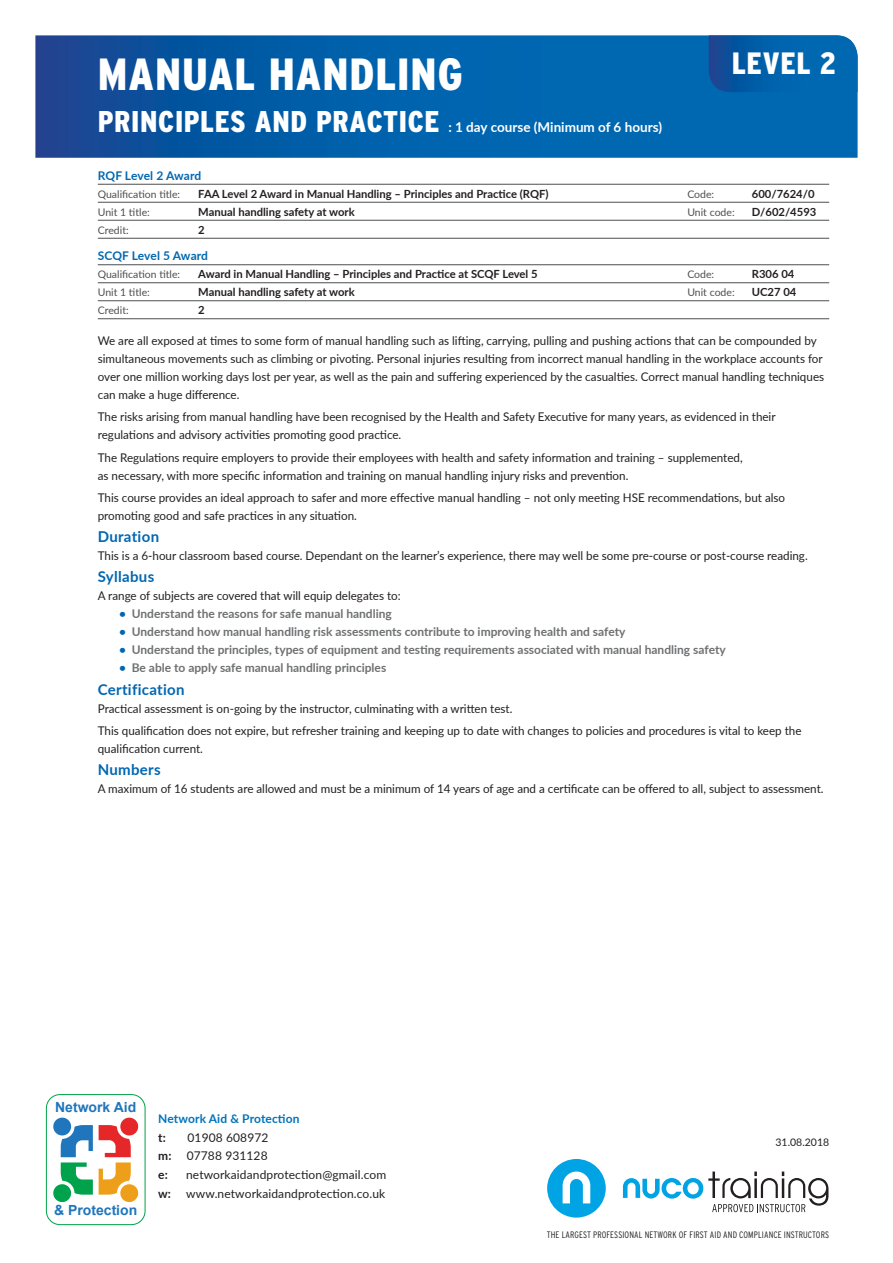
<style>
.page{position:relative;width:893px;height:1263px;background:#fff}
.page>*{position:absolute;margin:0;border:0;box-sizing:border-box;transform-origin:0 0}
.t1{font:900 condensed 45px "Interstate";letter-spacing:.02em;color:#fff}
.t2{font:900 condensed 30.75px "Interstate";letter-spacing:.02em;color:#fff}
.t3{font:900 condensed 30px "Interstate";letter-spacing:.02em;color:#fff}
.t4{font:700 15px "Lato";letter-spacing:.02em;color:#0067b1}
.t5{font:700 13.95px "Arial";color:#1f76bc}
.t6{font:700 13.5px "Lato";color:#fff}
.t7{font:12px/18px "Lato";color:#231f20}
.t8{font:700 12px "Lato";color:#6e7072}
.t9{font:700 12px "Lato";letter-spacing:-.005em;color:#0067b1}
.t10{font:700 12px "Lato";letter-spacing:.01em;color:#0073bc}
.t11{font:700 12px "Lato";color:#231f20}
.t12{font:700 11.25px "Lato";color:#231f20}
.t13{font:10.5px "Lato";color:#4d4e50}
.t14{font:10.5px "Lato";color:#231f20}
.t15{font:300 condensed 9.3px "Interstate";letter-spacing:.01em;color:#231f20}
.s1{color:#0067b1}
</style>
<div class="page">
<svg style="left:35px;top:35px;width:823px;height:123px;background:#055ea8"></svg>
<hr style="left:98px;top:184px;width:731px;height:1px;background:#4d4e50">
<hr style="left:98px;top:202px;width:731px;height:1px;background:#4d4e50">
<hr style="left:98px;top:220px;width:731px;height:1px;background:#4d4e50">
<hr style="left:98px;top:238px;width:731px;height:1px;background:#4d4e50">
<hr style="left:98px;top:264px;width:731px;height:1px;background:#4d4e50">
<hr style="left:98px;top:282px;width:731px;height:1px;background:#4d4e50">
<hr style="left:98px;top:300px;width:731px;height:1px;background:#4d4e50">
<hr style="left:98px;top:318px;width:731px;height:1px;background:#4d4e50">
<svg style="left:709px;top:35px;width:149px;height:57px;background:#0761aa"></svg>
<svg style="left:623px;top:1171px;width:205px;height:41px"></svg>
<svg style="left:547px;top:1159px;width:59px;height:58px"></svg>
<svg style="left:52px;top:1116px;width:21px;height:21px"></svg>
<div style="left:50px;top:1114px;width:24px;height:25px;border:3px solid #fff;border-radius:50%"></div>
<svg style="left:119px;top:1116px;width:21px;height:21px"></svg>
<div style="left:117px;top:1114px;width:25px;height:25px;border:3px solid #fff;border-radius:50%"></div>
<svg style="left:99px;top:1125px;width:32px;height:69px"></svg>
<svg style="left:119px;top:1182px;width:21px;height:22px"></svg>
<div style="left:117px;top:1181px;width:25px;height:24px;border:3px solid #fff;border-radius:50%"></div>
<svg style="left:61px;top:1125px;width:32px;height:69px"></svg>
<div style="left:52px;top:1182px;width:21px;height:22px;background:#00a24b;border-radius:50%"></div>
<div style="left:50px;top:1181px;width:24px;height:24px;border:3px solid #fff;border-radius:50%"></div>
<div style="left:46px;top:1094px;width:100px;height:131px;border:1px solid #00a24b;border-radius:14px"></div>
<h2 class="t2" style="left:732px;top:46px;width:106px">LEVEL 2</h2>
<h1 class="t1" style="left:98px;top:49px;width:366px">MANUAL HANDLING</h1>
<h3 class="t3" style="left:98px;top:105px;width:343px">PRINCIPLES AND PRACTICE</h3>
<p class="t6" style="left:448px;top:117px;width:215px">: 1 day course (Minimum of 6 hours)</p>
<p class="t9" style="left:98px;top:167px;width:105px">RQF Level 2 Award</p>
<p class="t13" style="left:98px;top:186px;width:84px">Qualification title:</p>
<p class="t12" style="left:198px;top:185px;width:352px">FAA Level 2 Award in Manual Handling – Principles and Practice (RQF)</p>
<p class="t13" style="left:687px;top:186px;width:28px">Code:</p>
<p class="t12" style="left:752px;top:185px;width:64px">600/7624/0</p>
<p class="t13" style="left:98px;top:204px;width:54px">Unit 1 title:</p>
<p class="t12" style="left:198px;top:203px;width:158px">Manual handling safety at work</p>
<p class="t13" style="left:687px;top:204px;width:49px">Unit code:</p>
<p class="t12" style="left:752px;top:203px;width:66px">D/602/4593</p>
<p class="t13" style="left:98px;top:222px;width:32px">Credit:</p>
<p class="t12" style="left:198px;top:221px;width:8px">2</p>
<p class="t9" style="left:98px;top:247px;width:112px">SCQF Level 5 Award</p>
<p class="t13" style="left:98px;top:267px;width:84px">Qualification title:</p>
<p class="t12" style="left:198px;top:266px;width:341px">Award in Manual Handling – Principles and Practice at SCQF Level 5</p>
<p class="t13" style="left:687px;top:267px;width:28px">Code:</p>
<p class="t12" style="left:752px;top:266px;width:44px">R306 04</p>
<p class="t13" style="left:98px;top:285px;width:54px">Unit 1 title:</p>
<p class="t12" style="left:198px;top:284px;width:158px">Manual handling safety at work</p>
<p class="t13" style="left:687px;top:285px;width:49px">Unit code:</p>
<p class="t12" style="left:752px;top:284px;width:46px">UC27 04</p>
<p class="t13" style="left:98px;top:303px;width:32px">Credit:</p>
<p class="t12" style="left:198px;top:302px;width:8px">2</p>
<p class="t7" style="left:98px;top:331px;width:728px">We are all exposed at times to some form of manual handling such as lifting, carrying, pulling and pushing actions that can be compounded by simultaneous movements such as climbing or pivoting. Personal injuries resulting from incorrect manual handling in the workplace accounts for over one million working days lost per year, as well as the pain and suffering experienced by the casualties. Correct manual handling techniques can make a huge difference.</p>
<p class="t7" style="left:98px;top:407px;width:679px">The risks arising from manual handling have been recognised by the Health and Safety Executive for many years, as evidenced in their regulations and advisory activities promoting good practice.</p>
<p class="t7" style="left:98px;top:448px;width:646px">The Regulations require employers to provide their employees with health and safety information and training – supplemented, as necessary, with more specific information and training on manual handling injury risks and prevention.</p>
<p class="t7" style="left:98px;top:488px;width:689px">This course provides an ideal approach to safer and more effective manual handling – not only meeting HSE recommendations, but also promoting good and safe practices in any situation.</p>
<p class="t4" style="left:98px;top:526px;width:63px">Duration</p>
<p class="t7" style="left:98px;top:546px;width:711px">This is a 6-hour classroom based course. Dependant on the learner’s experience, there may well be some pre-course or post-course reading.</p>
<p class="t4" style="left:98px;top:566px;width:58px">Syllabus</p>
<p class="t7" style="left:98px;top:586px;width:304px">A range of subjects are covered that will equip delegates to:</p>
<p class="t8" style="left:119px;top:605px;width:274px"><span class="s1">•</span> Understand the reasons for safe manual handling</p>
<p class="t8" style="left:119px;top:623px;width:508px"><span class="s1">•</span> Understand how manual handling risk assessments contribute to improving health and safety</p>
<p class="t8" style="left:119px;top:641px;width:608px"><span class="s1">•</span> Understand the principles, types of equipment and testing requirements associated with manual handling safety</p>
<p class="t8" style="left:119px;top:659px;width:269px"><span class="s1">•</span> Be able to apply safe manual handling principles</p>
<p class="t4" style="left:98px;top:678px;width:88px">Certification</p>
<p class="t7" style="left:98px;top:697px;width:705px;line-height:22.2px">Practical assessment is on-going by the instructor, culminating with a written test.<br>This qualification does not expire, but refresher training and keeping up to date with changes to policies and procedures is vital to keep the</p>
<p class="t7" style="left:98px;top:739px;width:107px">qualification current.</p>
<p class="t4" style="left:98px;top:759px;width:64px">Numbers</p>
<p class="t7" style="left:98px;top:779px;width:727px">A maximum of 16 students are allowed and must be a minimum of 14 years of age and a certificate can be offered to all, subject to assessment.</p>
<p class="t5" style="left:55px;top:1097px;width:83px">Network Aid</p>
<p class="t5" style="left:54px;top:1201px;width:85px">&amp; Protection</p>
<p class="t10" style="left:158px;top:1110px;width:143px">Network Aid &amp; Protection</p>
<p class="t11" style="left:158px;top:1128px;width:9px">t:</p>
<p class="t7" style="left:188px;top:1128px;width:82px">01908 608972</p>
<p class="t11" style="left:158px;top:1147px;width:15px">m:</p>
<p class="t7" style="left:187px;top:1146px;width:82px">07788 931128</p>
<p class="t11" style="left:158px;top:1166px;width:11px">e:</p>
<p class="t7" style="left:186px;top:1165px;width:202px">networkaidandprotection@gmail.com</p>
<p class="t11" style="left:158px;top:1184px;width:14px">w:</p>
<p class="t7" style="left:186px;top:1184px;width:201px">www.networkaidandprotection.co.uk</p>
<p class="t14" style="left:775px;top:1135px;width:55px">31.08.2018</p>
<p class="t15" style="left:547px;top:1229px;width:284px">THE LARGEST PROFESSIONAL NETWORK OF FIRST AID AND COMPLIANCE INSTRUCTORS</p>
</div>
